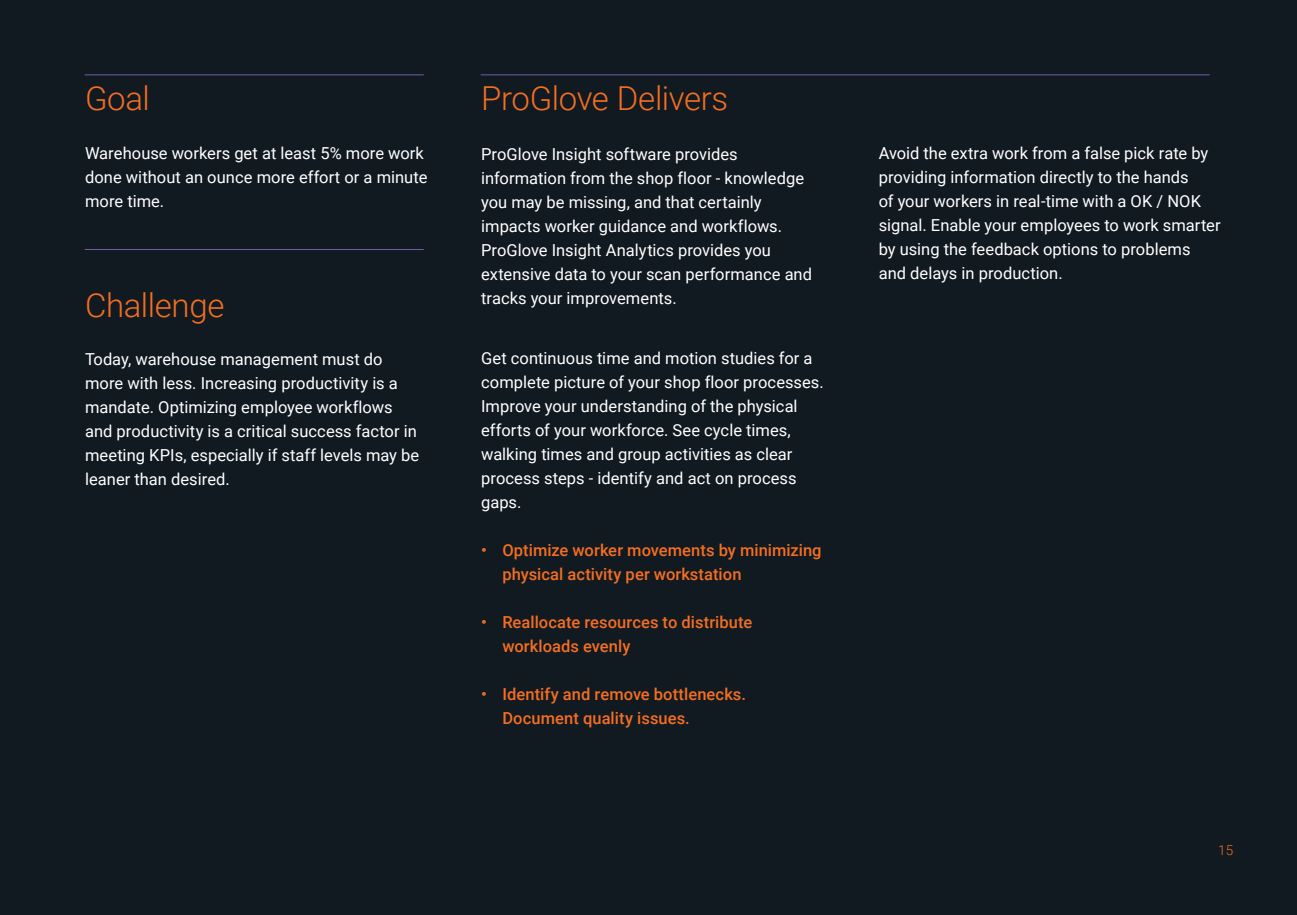
<style>
.page{position:relative;width:1297px;height:915px;background:#fff}
.page>*{position:absolute;margin:0;border:0;box-sizing:border-box;transform-origin:0 0}
.t1{font:300 33px "Roboto";letter-spacing:-.01em;color:#f36e21}
.t2{font:16.5px/24px "Roboto";color:#fff}
.t3{font:500 16.5px/24px "Roboto";letter-spacing:.005em;color:#f36e21}
.t4{font:300 13.5px "Roboto";color:#f36e21}
</style>
<div class="page">
<div style="left:0;top:0;width:1297px;height:914px;background:#111921"></div>
<hr style="left:85px;top:74px;width:338px;height:1px;background:#765da8">
<hr style="left:85px;top:249px;width:338px;height:1px;background:#765da8">
<hr style="left:481px;top:74px;width:728px;height:1px;background:#765da8">
<h1 class="t1" style="left:85px;top:76px;width:66px">Goal</h1>
<h1 class="t1" style="left:481px;top:76px;width:249px">ProGlove Delivers</h1>
<p class="t2" style="left:85px;top:140px;width:344px">Warehouse workers get at least 5% more work done without an ounce more effort or a minute more time.</p>
<p class="t2" style="left:481px;top:141px;width:332px">ProGlove Insight software provides information from the shop floor - knowledge you may be missing, and that certainly impacts worker guidance and workflows.<br>ProGlove Insight Analytics provides you extensive data to your scan performance and tracks your improvements.</p>
<p class="t2" style="left:879px;top:141px;width:344px">Avoid the extra work from a false pick rate by providing information directly to the hands<br>of your workers in real-time with a OK / NOK signal. Enable your employees to work smarter by using the feedback options to problems and delays in production.</p>
<h1 class="t1" style="left:85px;top:282px;width:141px">Challenge</h1>
<p class="t2" style="left:85px;top:346px;width:336px">Today, warehouse management must do more with less. Increasing productivity is a mandate. Optimizing employee workflows and productivity is a critical success factor in meeting KPIs, especially if staff levels may be leaner than desired.</p>
<p class="t2" style="left:481px;top:345px;width:344px">Get continuous time and motion studies for a complete picture of your shop floor processes.<br>Improve your understanding of the physical efforts of your workforce. See cycle times, walking times and group activities as clear process steps - identify and act on process gaps.</p>
<p class="t3" style="left:502px;top:537px;width:321px;text-indent:-21px">• Optimize worker movements by minimizing physical activity per workstation</p>
<p class="t3" style="left:502px;top:609px;width:252px;text-indent:-21px">• Reallocate resources to distribute workloads evenly</p>
<p class="t3" style="left:502px;top:681px;width:245px;text-indent:-21px">• Identify and remove bottlenecks.<br>Document quality issues.</p>
<p class="t4" style="left:1218px;top:836px;width:16px">15</p>
<p class="t4" style="left:1218px;top:840px;width:16px">15</p>
</div>
